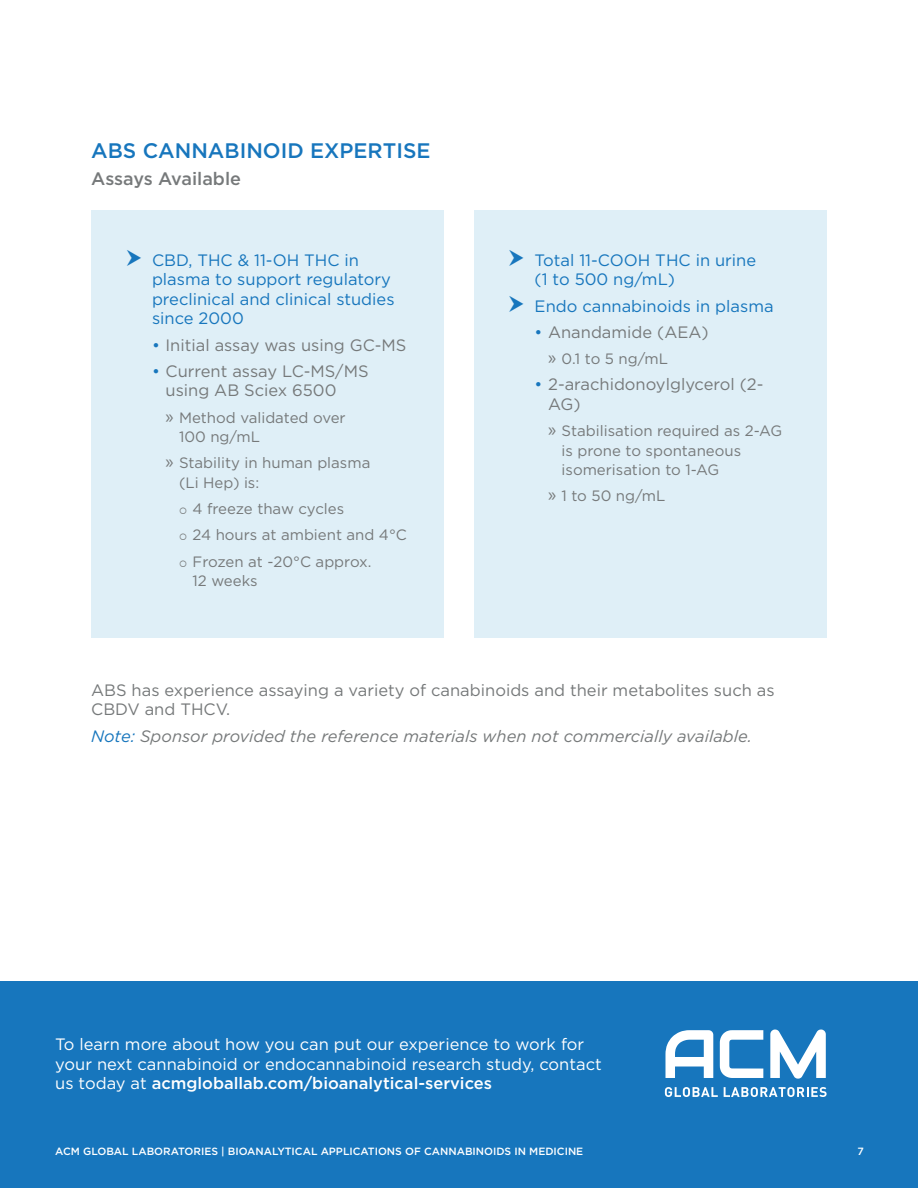
<style>
.page{position:relative;width:918px;height:1188px;background:#fff}
.page>*{position:absolute;margin:0;border:0;box-sizing:border-box;transform-origin:0 0}
.Subtitle{font:500 21px "Gotham";color:#1776bd}
.Subtitle-2{font:500 18px "Gotham";color:#76797a}
.body_copy{font:16.5px/19.5px "Gotham";color:#76797a}
.body_copy-2{font:16.5px/19.5px "Gotham";color:#fff}
.t1{font:16.5px/19.5px "Gotham";color:#1776bd}
.body_copy-3{font:italic 16.5px "Gotham";color:#76797a}
.t2{font:15px/19.5px "Gotham";color:#76797a}
.t3{font:500 10.5px "Gotham";color:#fff}
.s1{color:#1776bd}
.s2{font-family:"Myriad Pro";font-size:19.5px}
.s3{font-weight:500}
</style>
<div class="page">
<div style="left:0;top:982px;width:918px;height:206px;background:#1776bd"></div>
<div style="left:91px;top:211px;width:353px;height:427px;background:#dfeff7"></div>
<div style="left:474px;top:211px;width:353px;height:427px;background:#dfeff7"></div>
<svg style="left:665px;top:1030px;width:161px;height:49px"></svg>
<svg style="left:665px;top:1087px;width:53px;height:10px"></svg>
<svg style="left:724px;top:1087px;width:103px;height:10px"></svg>
<p class="Subtitle" style="left:91px;top:137px;width:341px">ABS CANNABINOID EXPERTISE</p>
<p class="Subtitle-2" style="left:91px;top:167px;width:151px">Assays Available</p>
<p class="t1" style="left:152px;top:250px;width:244px">CBD, THC &amp; 11-OH THC in plasma to support regulatory preclinical and clinical studies since 2000</p>
<p class="body_copy" style="left:152px;top:335px;width:256px"><span class="s1">•</span> Initial assay was using GC-MS</p>
<p class="body_copy" style="left:166px;top:361px;width:205px;text-indent:-14px"><span class="s1">•</span> Current assay LC-MS/MS using AB Sciex 6500</p>
<p class="t2" style="left:179px;top:407px;width:168px;text-indent:-14px"><span class="s2">»</span> Method validated over<br>100 ng/mL</p>
<p class="t2" style="left:179px;top:453px;width:193px;text-indent:-14px"><span class="s2">»</span> Stability in human plasma (Li Hep) is:</p>
<p class="t2" style="left:193px;top:499px;width:153px">4 freeze thaw cycles</p>
<p class="t2" style="left:193px;top:525px;width:216px">24 hours at ambient and 4°C</p>
<p class="t2" style="left:193px;top:551px;width:180px">Frozen at -20°C approx.<br>12 weeks</p>
<p class="t1" style="left:535px;top:250px;width:223px">Total 11-COOH THC in urine (1 to 500 ng/mL)</p>
<p class="t1" style="left:535px;top:296px;width:240px">Endo cannabinoids in plasma</p>
<p class="body_copy" style="left:535px;top:322px;width:176px"><span class="s1">•</span> Anandamide (AEA)</p>
<p class="t2" style="left:548px;top:349px;width:122px"><span class="s2">»</span> 0.1 to 5 ng/mL</p>
<p class="body_copy" style="left:548px;top:374px;width:217px;text-indent:-14px"><span class="s1">•</span> 2-arachidonoylglycerol (2-<br>AG)</p>
<p class="t2" style="left:562px;top:421px;width:222px;text-indent:-14px"><span class="s2">»</span> Stabilisation required as 2-AG is prone to spontaneous isomerisation to 1-AG</p>
<p class="t2" style="left:548px;top:486px;width:119px"><span class="s2">»</span> 1 to 50 ng/mL</p>
<p class="body_copy" style="left:91px;top:680px;width:685px">ABS has experience assaying a variety of canabinoids and their metabolites such as<br>CBDV and THCV.</p>
<p class="body_copy-3" style="left:91px;top:725px;width:662px"><span class="s1">Note:</span> Sponsor provided the reference materials when not commercially available.</p>
<p class="body_copy-2" style="left:55px;top:1034px;width:548px">To learn more about how you can put our experience to work for your next cannabinoid or endocannabinoid research study, contact us today at <span class="s3">acmgloballab.com/bioanalytical-services</span></p>
<p class="t3" style="left:55px;top:1144px;width:530px">ACM GLOBAL LABORATORIES | BIOANALYTICAL APPLICATIONS OF CANNABINOIDS IN MEDICINE</p>
<p class="t3" style="left:858px;top:1144px;width:8px">7</p>
</div>
